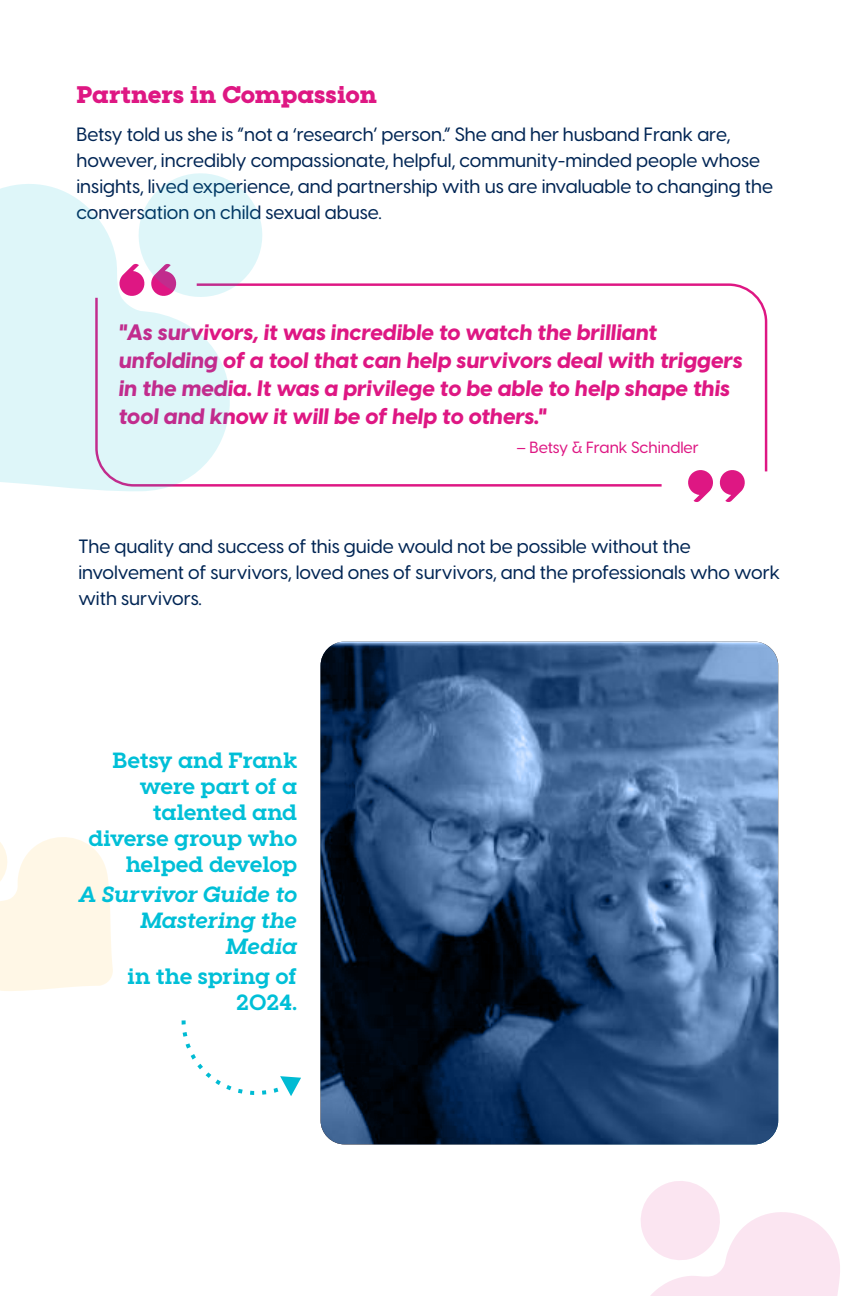
<style>
.page{position:relative;width:864px;height:1296px;background:#fff}
.page>*{position:absolute;margin:0;border:0;box-sizing:border-box;transform-origin:0 0}
.t1{font:800 24px "Visby Slab CF";letter-spacing:-.01em;color:#de1783}
.t2{font:italic 800 22px/28px "Visby CF";color:#de1783}
.t3{font:700 22px/26px "Visby Slab CF";letter-spacing:-.01em;color:#00bfd7;text-align:right}
.t4{font:italic 700 22px/26px "Visby Slab CF";letter-spacing:-.015em;color:#00bfd7;text-align:right}
.t5{font:500 19px/26px "Visby CF";color:#002554}
.t6{font:500 16px "Visby CF";color:#de1783}
.s1{font-family:"Myriad Pro";font-weight:400}
</style>
<div class="page">
<svg style="left:262px;top:283px;width:506px;height:189px"></svg>
<svg style="left:262px;top:295px;width:402px;height:192px"></svg>
<svg style="left:687px;top:469px;width:59px;height:33px"></svg>
<svg style="left:641px;top:1181px;width:199px;height:115px"></svg>
<svg style="left:0;top:184px;width:262px;height:307px;fill:#def6f9"></svg>
<svg style="left:118px;top:173px;width:144px;height:131px"></svg>
<svg style="left:0;top:837px;width:113px;height:154px"></svg>
<img style="left:321px;top:642px;width:457px;height:502px">
<svg style="left:181px;top:1020px;width:120px;height:76px"></svg>
<p class="t1" style="left:76px;top:79px;width:302px">Partners in Compassion</p>
<p class="t5" style="left:76px;top:120px;width:698px">Betsy told us she is “not a <span class="s1">‘</span>researchʼ person.” She and her husband Frank are, however, incredibly compassionate, helpful, community-minded people whose insights, lived experience, and partnership with us are invaluable to changing the conversation on child sexual abuse.</p>
<p class="t2" style="left:119px;top:317px;width:625px">"As survivors, it was incredible to watch the brilliant unfolding of a tool that can help survivors deal with triggers in the media. It was a privilege to be able to help shape this tool and know it will be of help to others."</p>
<p class="t6" style="left:517px;top:436px;width:184px">– Betsy &amp; Frank Schindler</p>
<p class="t5" style="left:78px;top:532px;width:703px">The quality and success of this guide would not be possible without the involvement of survivors, loved ones of survivors, and the professionals who work with survivors.</p>
<p class="t3" style="left:88px;top:748px;width:210px">Betsy and Frank were part of a talented and diverse group who helped develop</p>
<p class="t4" style="left:79px;top:882px;width:220px">A Survivor Guide to<br>Mastering the<br>Media</p>
<p class="t3" style="left:128px;top:964px;width:171px">in the spring of<br>2024.</p>
</div>
